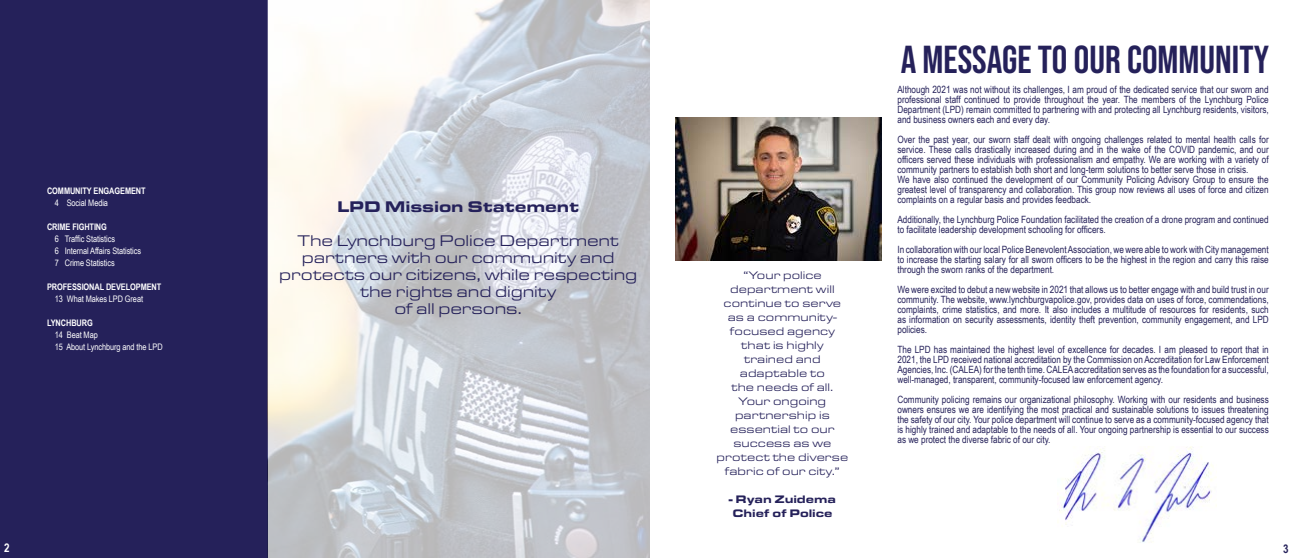
<style>
.page{position:relative;width:1296px;height:558px;background:#fff}
.page>*{position:absolute;margin:0;border:0;box-sizing:border-box;transform-origin:0 0}
.t1{font:39px "Bebas Neue";color:#25215a}
.t2{font:16px/17px "Eurostile Ext";letter-spacing:-.01em;color:#25215a;text-align:center}
.t3{font:900 16px "Eurostile Ext";letter-spacing:-.01em;color:#25215a}
.t4{font:700 12px "Arial Narrow";color:#fff}
.t5{font:700 12px "Arial Narrow";color:#25215a}
.t6{font:11.3px/14px "Eurostile Ext";color:#25215a;text-align:center}
.t7{font:900 11.3px/14px "Eurostile Ext";letter-spacing:-.01em;color:#25215a;text-align:center}
.t8{font:10px/10px "Arial Narrow";color:#25215a;text-align:justify}
.t9{font:9px/12px "Arial Narrow";letter-spacing:-.01em;color:#fff}
.t10{font:700 9px "Arial Narrow";letter-spacing:-.01em;color:#fff}
</style>
<div class="page">
<div style="left:0;top:0;width:267px;height:558px;background:#25215a"></div>
<img style="left:267px;top:0;width:382px;height:558px">
<img style="left:675px;top:117px;width:207px;height:144px">
<img style="left:1059px;top:447px;width:154px;height:96px">
<p class="t10" style="left:47px;top:184px;width:100px">COMMUNITY ENGAGEMENT</p>
<p class="t9" style="left:55px;top:197px;width:55px">4 Social Media</p>
<p class="t10" style="left:47px;top:220px;width:61px">CRIME FIGHTING</p>
<p class="t9" style="left:55px;top:233px;width:88px">6 Traffic Statistics<br>6 Internal Affairs Statistics<br>7 Crime Statistics</p>
<p class="t10" style="left:47px;top:280px;width:116px">PROFESSIONAL DEVELOPMENT</p>
<p class="t9" style="left:55px;top:293px;width:90px">13 What Makes LPD Great</p>
<p class="t10" style="left:47px;top:316px;width:47px">LYNCHBURG</p>
<p class="t9" style="left:55px;top:329px;width:109px">14 Beat Map<br>15 About Lynchburg and the LPD</p>
<h2 class="t3" style="left:337px;top:195px;width:244px">LPD Mission Statement</h2>
<h2 class="t2" style="left:279px;top:231px;width:360px">The Lynchburg Police Department partners with our community and protects our citizens, while respecting the rights and dignity<br>of all persons.</h2>
<p class="t6" style="left:717px;top:268px;width:133px">“Your police department will continue to serve as a community&shy;focused agency that is highly trained and adaptable to<br>the needs of all.<br>Your ongoing partnership is essential to our success as we protect the diverse fabric of our city.”</p>
<p class="t7" style="left:729px;top:492px;width:108px">- Ryan Zuidema<br>Chief of Police</p>
<h1 class="t1" style="left:901px;top:38px;width:370px">A MESSAGE TO OUR COMMUNITY</h1>
<p class="t8" style="left:897px;top:84px;width:373px">Although 2021 was not without its challenges, I am proud of the dedicated service that our sworn and professional staff continued to provide throughout the year. The members of the Lynchburg Police Department (LPD) remain committed to partnering with and protecting all Lynchburg residents, visitors, and business owners each and every day.</p>
<p class="t8" style="left:897px;top:134px;width:373px;text-align:left">Over the past year, our sworn staff dealt with ongoing challenges related to mental health calls for service. These calls drastically increased during and in the wake of the COVID pandemic, and our officers served these individuals with professionalism and empathy. We are working with a variety of community partners to establish both short and long-term solutions to better serve those in crisis.<br>We have also continued the development of our Community Policing Advisory Group to ensure the greatest level of transparency and collaboration. This group now reviews all uses of force and citizen complaints on a regular basis and provides feedback.</p>
<p class="t8" style="left:897px;top:214px;width:373px">Additionally, the Lynchburg Police Foundation facilitated the creation of a drone program and continued to facilitate leadership development schooling for officers.</p>
<p class="t8" style="left:897px;top:244px;width:373px">In collaboration with our local Police Benevolent Association, we were able to work with City management to increase the starting salary for all sworn officers to be the highest in the region and carry this raise through the sworn ranks of the department.</p>
<p class="t8" style="left:897px;top:284px;width:373px">We were excited to debut a new website in 2021 that allows us to better engage with and build trust in our community. The website, www.lynchburgvapolice.gov, provides data on uses of force, commendations, complaints, crime statistics, and more. It also includes a multitude of resources for residents, such as information on security assessments, identity theft prevention, community engagement, and LPD policies.</p>
<p class="t8" style="left:897px;top:344px;width:373px">The LPD has maintained the highest level of excellence for decades. I am pleased to report that in 2021, the LPD received national accreditation by the Commission on Accreditation for Law Enforcement Agencies, Inc. (CALEA) for the tenth time. CALEA accreditation serves as the foundation for a successful, well-managed, transparent, community-focused law enforcement agency.</p>
<p class="t8" style="left:897px;top:394px;width:373px">Community policing remains our organizational philosophy. Working with our residents and business owners ensures we are identifying the most practical and sustainable solutions to issues threatening the safety of our city. Your police department will continue to serve as a community-focused agency that is highly trained and adaptable to the needs of all. Your ongoing partnership is essential to our success as we protect the diverse fabric of our city.</p>
<p class="t4" style="left:4px;top:539px;width:7px">2</p>
<p class="t5" style="left:1283px;top:540px;width:7px">3</p>
</div>
